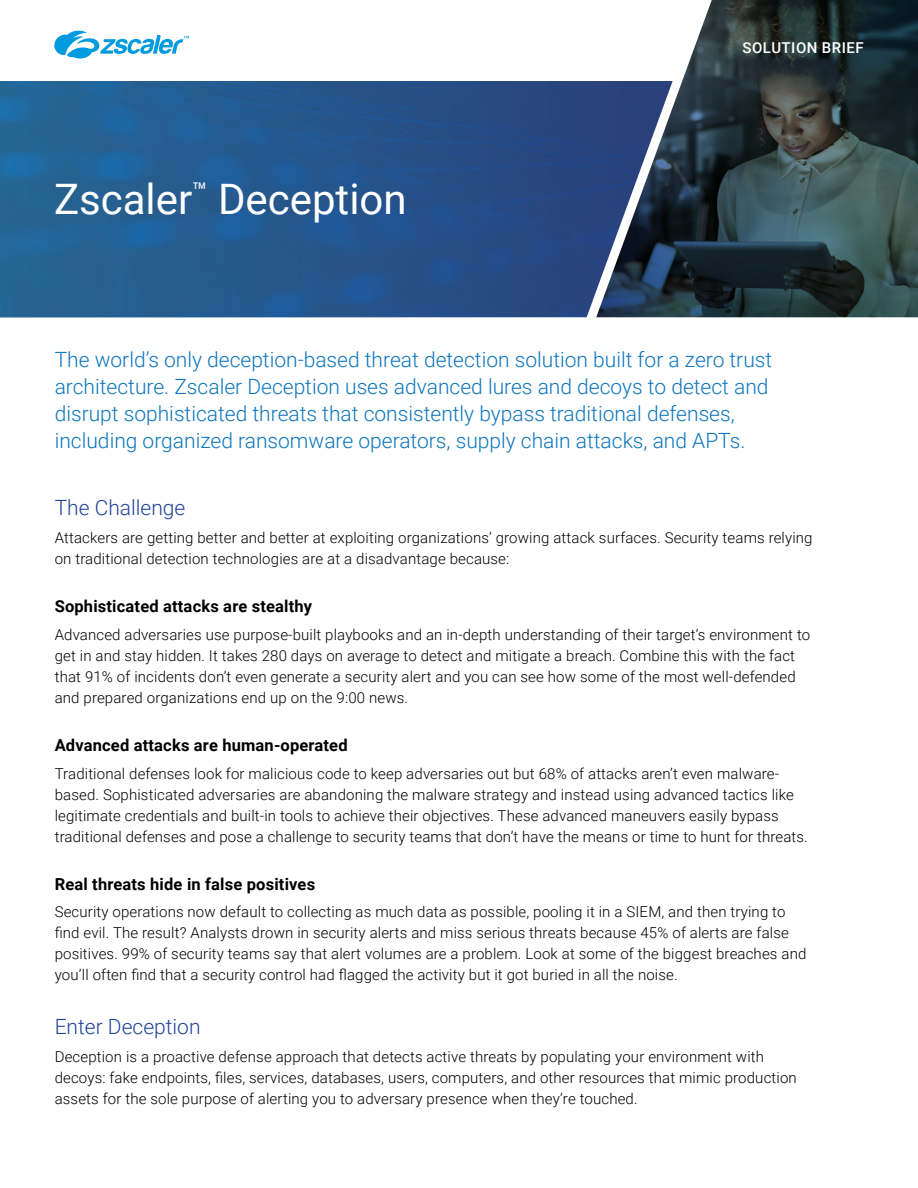
<style>
.page{position:relative;width:918px;height:1188px;background:#fff}
.page>*{position:absolute;margin:0;border:0;box-sizing:border-box;transform-origin:0 0}
.t1{font:42px "Roboto";color:#fff}
.t2{font:300 21px/27px "Roboto";color:#0d76bd}
.t3{font:300 21px "Roboto";color:#204396}
.t4{font:700 16.5px "Roboto";letter-spacing:.01em;color:#000}
.t5{font:300 15px/21px "Roboto";letter-spacing:.01em;color:#000}
.t6{font:500 15px "Roboto";letter-spacing:.035em;color:#fff}
</style>
<div class="page">
<img style="left:0;top:81px;width:562px;height:237px">
<svg style="left:728px;top:0;width:190px;height:317px;background:#2d3f41"></svg>
<svg style="left:54px;top:31px;width:135px;height:27px"></svg>
<svg style="left:562px;top:0;width:166px;height:318px"></svg>
<h1 class="t1" style="left:54px;top:170px;width:354px">Zscaler<sup>™</sup> Deception</h1>
<p class="t6" style="left:742px;top:37px;width:123px">SOLUTION BRIEF</p>
<p class="t2" style="left:55px;top:345px;width:719px">The world’s only deception-based threat detection solution built for a zero trust architecture. Zscaler Deception uses advanced lures and decoys to detect and disrupt sophisticated threats that consistently bypass traditional defenses, including organized ransomware operators, supply chain attacks, and APTs.</p>
<h2 class="t3" style="left:55px;top:493px;width:132px">The Challenge</h2>
<p class="t5" style="left:55px;top:527px;width:759px">Attackers are getting better and better at exploiting organizations’ growing attack surfaces. Security teams relying on traditional detection technologies are at a disadvantage because:</p>
<p class="t4" style="left:55px;top:595px;width:259px">Sophisticated attacks are stealthy</p>
<p class="t5" style="left:55px;top:623px;width:757px">Advanced adversaries use purpose-built playbooks and an in-depth understanding of their target’s environment to get in and stay hidden. It takes 280 days on average to detect and mitigate a breach. Combine this with the fact that 91% of incidents don’t even generate a security alert and you can see how some of the most well-defended and prepared organizations end up on the 9:00 news.</p>
<p class="t4" style="left:55px;top:733px;width:294px">Advanced attacks are human-operated</p>
<p class="t5" style="left:55px;top:762px;width:755px">Traditional defenses look for malicious code to keep adversaries out but 68% of attacks aren’t even malware&shy;based. Sophisticated adversaries are abandoning the malware strategy and instead using advanced tactics like legitimate credentials and built-in tools to achieve their objectives. These advanced maneuvers easily bypass traditional defenses and pose a challenge to security teams that don’t have the means or time to hunt for threats.</p>
<p class="t4" style="left:55px;top:872px;width:262px">Real threats hide in false positives</p>
<p class="t5" style="left:55px;top:901px;width:753px">Security operations now default to collecting as much data as possible, pooling it in a SIEM, and then trying to find evil. The result? Analysts drown in security alerts and miss serious threats because 45% of alerts are false positives. 99% of security teams say that alert volumes are a problem. Look at some of the biggest breaches and you’ll often find that a security control had flagged the activity but it got buried in all the noise.</p>
<h2 class="t3" style="left:55px;top:1012px;width:147px">Enter Deception</h2>
<p class="t5" style="left:55px;top:1046px;width:744px">Deception is a proactive defense approach that detects active threats by populating your environment with decoys: fake endpoints, files, services, databases, users, computers, and other resources that mimic production assets for the sole purpose of alerting you to adversary presence when they’re touched.</p>
</div>
